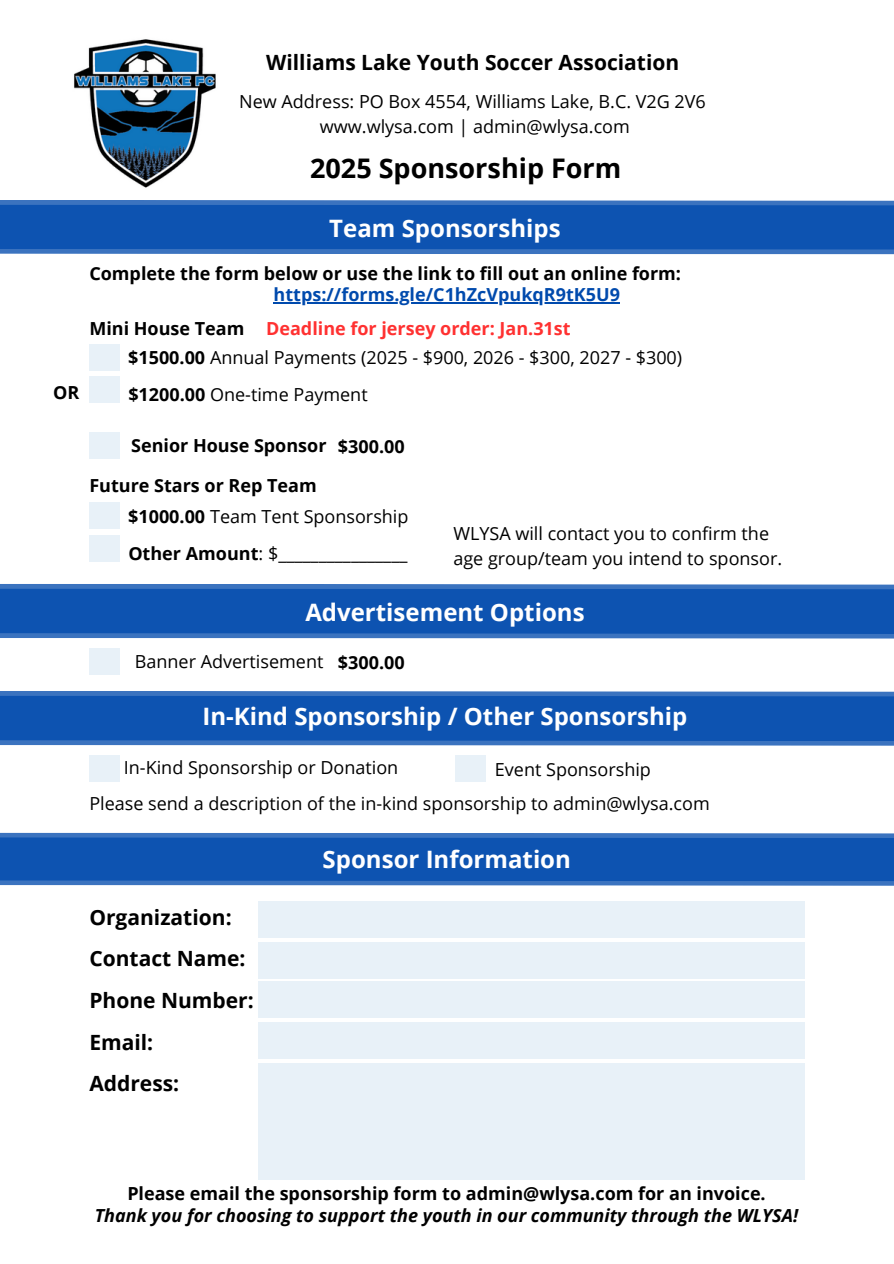
<style>
.page{position:relative;width:894px;height:1264px;background:#fff}
.page>*{position:absolute;margin:0;border:0;box-sizing:border-box;transform-origin:0 0}
.t1{font:700 27px "Open Sans";color:#000}
.t2{font:700 24px "Open Sans";color:#fff}
.t3{font:700 21px/41.7px "Open Sans";color:#000}
.t4{font:18px/24.8px "Open Sans";color:#000}
.t5{font:700 18px "Open Sans";color:#000}
.t6{font:italic 700 18px "Open Sans";color:#000}
.t7{font:700 18px "Open Sans";color:#004aad}
.t8{font:700 18px "Open Sans";color:#ff3131}
.s1{font-weight:700}
</style>
<div class="page">
<img style="left:74px;top:39px;width:142px;height:149px">
<div style="left:258px;top:900px;width:546px;height:37px;background:#e8f1f8"></div>
<div style="left:258px;top:941px;width:546px;height:37px;background:#e8f1f8"></div>
<div style="left:258px;top:981px;width:546px;height:37px;background:#e8f1f8"></div>
<div style="left:258px;top:1022px;width:546px;height:37px;background:#e8f1f8"></div>
<div style="left:258px;top:1063px;width:546px;height:116px;background:#e8f1f8"></div>
<div style="left:89px;top:344px;width:31px;height:27px;background:#e8f1f8"></div>
<div style="left:89px;top:431px;width:31px;height:27px;background:#e8f1f8"></div>
<div style="left:89px;top:648px;width:31px;height:27px;background:#e8f1f8"></div>
<div style="left:89px;top:754px;width:31px;height:27px;background:#e8f1f8"></div>
<svg style="left:0;top:250px;width:893px;height:5px;fill:#3b73bf"></svg>
<svg style="left:0;top:200px;width:893px;height:50px;background:#1357b3"></svg>
<div style="left:89px;top:376px;width:31px;height:27px;background:#e8f1f8"></div>
<div style="left:89px;top:502px;width:31px;height:27px;background:#e8f1f8"></div>
<div style="left:89px;top:535px;width:31px;height:27px;background:#e8f1f8"></div>
<svg style="left:0;top:634px;width:893px;height:5px;background:#5988c8"></svg>
<svg style="left:0;top:584px;width:893px;height:50px;background:#1257b2"></svg>
<svg style="left:0;top:741px;width:893px;height:5px;background:#5586c7"></svg>
<svg style="left:0;top:691px;width:893px;height:50px;background:#1357b2"></svg>
<svg style="left:0;top:832px;width:893px;height:54px;background:#1c5db5"></svg>
<div style="left:455px;top:754px;width:31px;height:27px;background:#e8f1f8"></div>
<hr style="left:273px;top:302px;width:347px;height:1px;background:#004aad">
<h3 class="t3" style="left:266px;top:41px;width:414px">Williams Lake Youth Soccer Association</h3>
<p class="t4" style="left:239px;top:89px;width:468px">New Address: PO Box 4554, Williams Lake, B.C. V2G 2V6</p>
<p class="t4" style="left:320px;top:114px;width:311px">www.wlysa.com | admin@wlysa.com</p>
<h1 class="t1" style="left:310px;top:149px;width:313px">2025 Sponsorship Form</h1>
<p class="t2" style="left:329px;top:211px;width:233px">Team Sponsorships</p>
<p class="t5" style="left:89px;top:261px;width:593px">Complete the form below or use the link to fill out an online form:</p>
<p class="t5" style="left:89px;top:315px;width:156px">Mini House Team</p>
<p class="t7" style="left:273px;top:282px;width:348px">https://forms.gle/C1hZcVpukqR9tK5U9</p>
<p class="t8" style="left:266px;top:315px;width:306px">Deadline for jersey order: Jan.31st</p>
<p class="t4" style="left:128px;top:345px;width:555px"><span class="s1">$1500.00</span> Annual Payments (2025 - $900, 2026 - $300, 2027 - $300)</p>
<p class="t5" style="left:53px;top:380px;width:28px">OR</p>
<h2 class="t4" style="left:128px;top:381px;width:241px"><span class="s1">$1200.00</span> One-time Payment</h2>
<p class="t5" style="left:131px;top:432px;width:197px">Senior House Sponsor</p>
<p class="t5" style="left:89px;top:473px;width:229px">Future Stars or Rep Team</p>
<p class="t5" style="left:338px;top:434px;width:68px">$300.00</p>
<h5 class="t4" style="left:128px;top:503px;width:282px"><span class="s1">$1000.00</span> Team Tent Sponsorship</h5>
<h2 class="t4" style="left:128px;top:540px;width:280px"><span class="s1">Other Amount</span>: $________________</h2>
<p class="t2" style="left:305px;top:595px;width:281px">Advertisement Options</p>
<p class="t4" style="left:453px;top:521px;width:330px">WLYSA will contact you to confirm the age group/team you intend to sponsor.</p>
<p class="t4" style="left:135px;top:649px;width:190px">Banner Advertisement</p>
<p class="t5" style="left:338px;top:649px;width:68px">$300.00</p>
<p class="t2" style="left:202px;top:699px;width:486px">In-Kind Sponsorship / Other Sponsorship</p>
<p class="t4" style="left:124px;top:754px;width:276px">In-Kind Sponsorship or Donation</p>
<h5 class="t4" style="left:89px;top:790px;width:621px">Please send a description of the in-kind sponsorship to admin@wlysa.com</h5>
<h3 class="t4" style="left:495px;top:757px;width:157px">Event Sponsorship</h3>
<h2 class="t3" style="left:89px;top:895px;width:166px">Organization:<br>Contact Name:<br>Phone Number:<br>Email:<br>Address:</h2>
<h2 class="t2" style="left:322px;top:842px;width:250px">Sponsor Information</h2>
<p class="t5" style="left:127px;top:1181px;width:639px">Please email the sponsorship form to admin@wlysa.com for an invoice.</p>
<p class="t6" style="left:95px;top:1202px;width:704px">Thank you for choosing to support the youth in our community through the WLYSA!</p>
</div>
